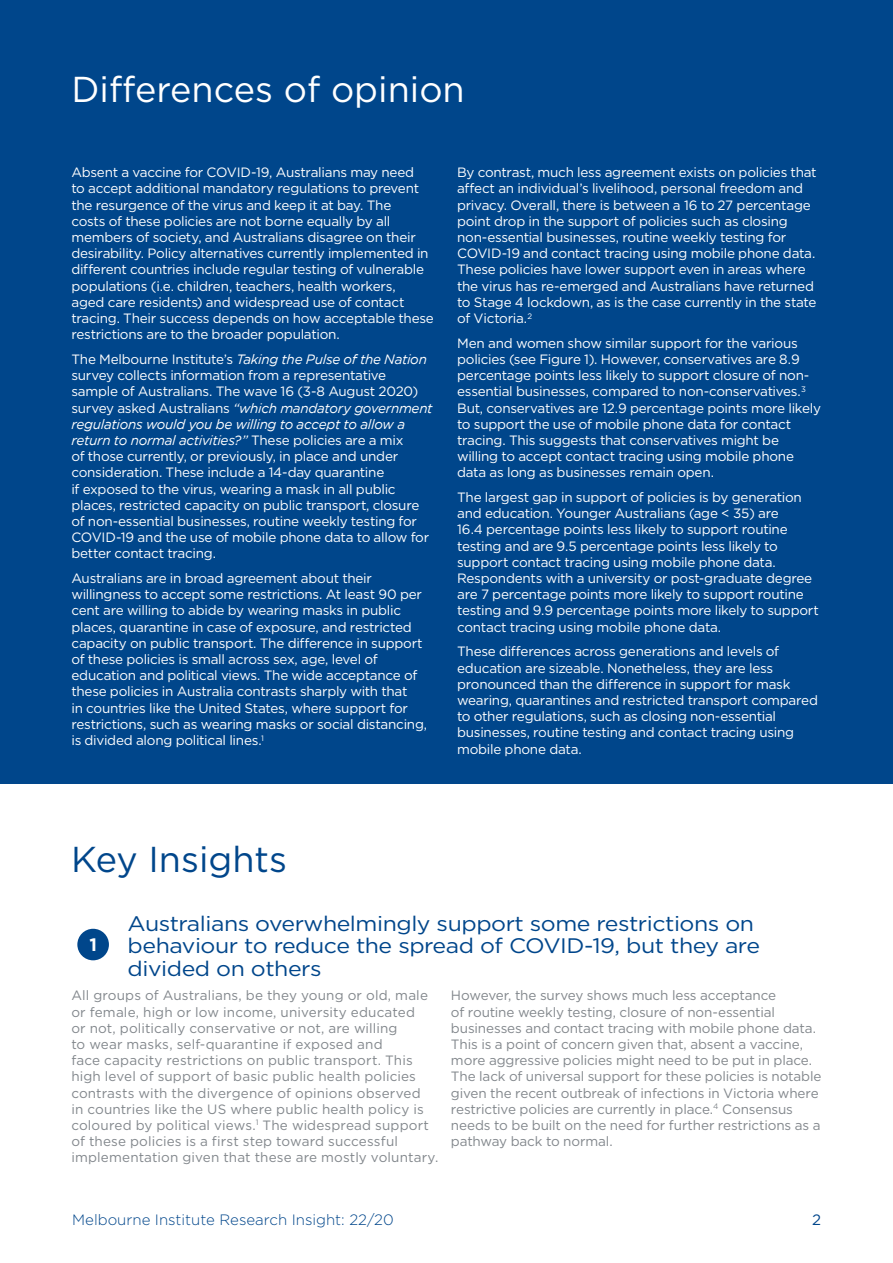
<style>
.page{position:relative;width:893px;height:1263px;background:#fff}
.page>*{position:absolute;margin:0;border:0;box-sizing:border-box;transform-origin:0 0}
.t1{font:36px "Gotham HTF";color:#fff}
.t2{font:36px "Gotham HTF";color:#00468b}
.t3{font:21px/22.2px "Gotham HTF";letter-spacing:-.02em;color:#00468b;scale:1.1 1}
.t4{font:700 18px "Gotham HTF";color:#fff}
.t5{font:300 15px "Gotham HTF";color:#00468b}
.t6{font:15px "Gotham HTF";color:#00468b}
.t7{font:13.5px/16.2px "Gotham HTF";letter-spacing:-.02em;color:#fff}
.t8{font:13.5px/16.2px "Gotham HTF";color:#82878c}
.t9{font:italic 13.5px/16.2px "Gotham";letter-spacing:-.025em;color:#fff}
.s1{font-family:"Gotham HTF";font-style:normal}
</style>
<div class="page">
<div style="left:0;top:0;width:893px;height:783px;background:#00468b"></div>
<div style="left:77px;top:929px;width:32px;height:31px;background:#00468b;border-radius:50%"></div>
<h1 class="t1" style="left:71px;top:69px;width:395px">Differences of opinion</h1>
<p class="t7" style="left:71px;top:164px;width:364px">Absent a vaccine for COVID-19, Australians may need<br>to accept additional mandatory regulations to prevent the resurgence of the virus and keep it at bay. The<br>costs of these policies are not borne equally by all members of society, and Australians disagree on their desirability. Policy alternatives currently implemented in different countries include regular testing of vulnerable populations (i.e. children, teachers, health workers,<br>aged care residents) and widespread use of contact tracing. Their success depends on how acceptable these restrictions are to the broader population.</p>
<p class="t9" style="left:71px;top:351px;width:357px"><span class="s1">The Melbourne Institute’s</span> Taking the Pulse of the Nation</p>
<p class="t7" style="left:71px;top:367px;width:348px">survey collects information from a representative sample of Australians. The wave 16 (3-8 August 2020)</p>
<p class="t9" style="left:71px;top:400px;width:363px"><span class="s1">survey asked Australians</span> “which mandatory government regulations would you be willing to accept to allow a return to normal activities?” <span class="s1">These policies are a mix</span></p>
<p class="t7" style="left:71px;top:448px;width:359px">of those currently, or previously, in place and under consideration. These include a 14-day quarantine<br>if exposed to the virus, wearing a mask in all public places, restricted capacity on public transport, closure of non-essential businesses, routine weekly testing for COVID-19 and the use of mobile phone data to allow for better contact tracing.</p>
<p class="t7" style="left:71px;top:570px;width:357px">Australians are in broad agreement about their willingness to accept some restrictions. At least 90 per cent are willing to abide by wearing masks in public places, quarantine in case of exposure, and restricted capacity on public transport. The difference in support of these policies is small across sex, age, level of education and political views. The wide acceptance of these policies in Australia contrasts sharply with that<br>in countries like the United States, where support for restrictions, such as wearing masks or social distancing, is divided along political lines.<sup>1</sup></p>
<p class="t7" style="left:457px;top:164px;width:361px">By contrast, much less agreement exists on policies that affect an individual’s livelihood, personal freedom and privacy. Overall, there is between a 16 to 27 percentage point drop in the support of policies such as closing non-essential businesses, routine weekly testing for COVID-19 and contact tracing using mobile phone data.<br>These policies have lower support even in areas where the virus has re-emerged and Australians have returned to Stage 4 lockdown, as is the case currently in the state of Victoria.<sup>2</sup></p>
<p class="t7" style="left:457px;top:335px;width:365px">Men and women show similar support for the various policies (see Figure 1). However, conservatives are 8.9 percentage points less likely to support closure of non&shy;essential businesses, compared to non-conservatives.<sup>3<br></sup>But, conservatives are 12.9 percentage points more likely to support the use of mobile phone data for contact tracing. This suggests that conservatives might be willing to accept contact tracing using mobile phone data as long as businesses remain open.</p>
<p class="t7" style="left:457px;top:489px;width:363px">The largest gap in support of policies is by generation and education. Younger Australians (age &lt; 35) are<br>16.4 percentage points less likely to support routine testing and are 9.5 percentage points less likely to support contact tracing using mobile phone data.<br>Respondents with a university or post-graduate degree are 7 percentage points more likely to support routine testing and 9.9 percentage points more likely to support contact tracing using mobile phone data.</p>
<p class="t7" style="left:457px;top:643px;width:362px">These differences across generations and levels of education are sizeable. Nonetheless, they are less pronounced than the difference in support for mask wearing, quarantines and restricted transport compared to other regulations, such as closing non-essential businesses, routine testing and contact tracing using mobile phone data.</p>
<h1 class="t2" style="left:71px;top:840px;width:217px">Key Insights</h1>
<h2 class="t3" style="left:128px;top:912px;width:576px">Australians overwhelmingly support some restrictions on behaviour to reduce the spread of COVID-19, but they are divided on others</h2>
<p class="t8" style="left:71px;top:987px;width:369px">All groups of Australians, be they young or old, male or female, high or low income, university educated<br>or not, politically conservative or not, are willing<br>to wear masks, self-quarantine if exposed and<br>face capacity restrictions on public transport. This high level of support of basic public health policies contrasts with the divergence of opinions observed<br>in countries like the US where public health policy is coloured by political views.<sup>1</sup> The widespread support of these policies is a first step toward successful implementation given that these are mostly voluntary.</p>
<p class="t8" style="left:451px;top:987px;width:372px">However, the survey shows much less acceptance<br>of routine weekly testing, closure of non-essential businesses and contact tracing with mobile phone data.<br>This is a point of concern given that, absent a vaccine, more aggressive policies might need to be put in place.<br>The lack of universal support for these policies is notable given the recent outbreak of infections in Victoria where restrictive policies are currently in place.<sup>4</sup> Consensus needs to be built on the need for further restrictions as a pathway back to normal.</p>
<h3 class="t4" style="left:89px;top:934px;width:9px">1</h3>
<p class="t5" style="left:72px;top:1212px;width:323px">Melbourne Institute Research Insight: 22/20</p>
<p class="t6" style="left:812px;top:1212px;width:10px">2</p>
</div>
